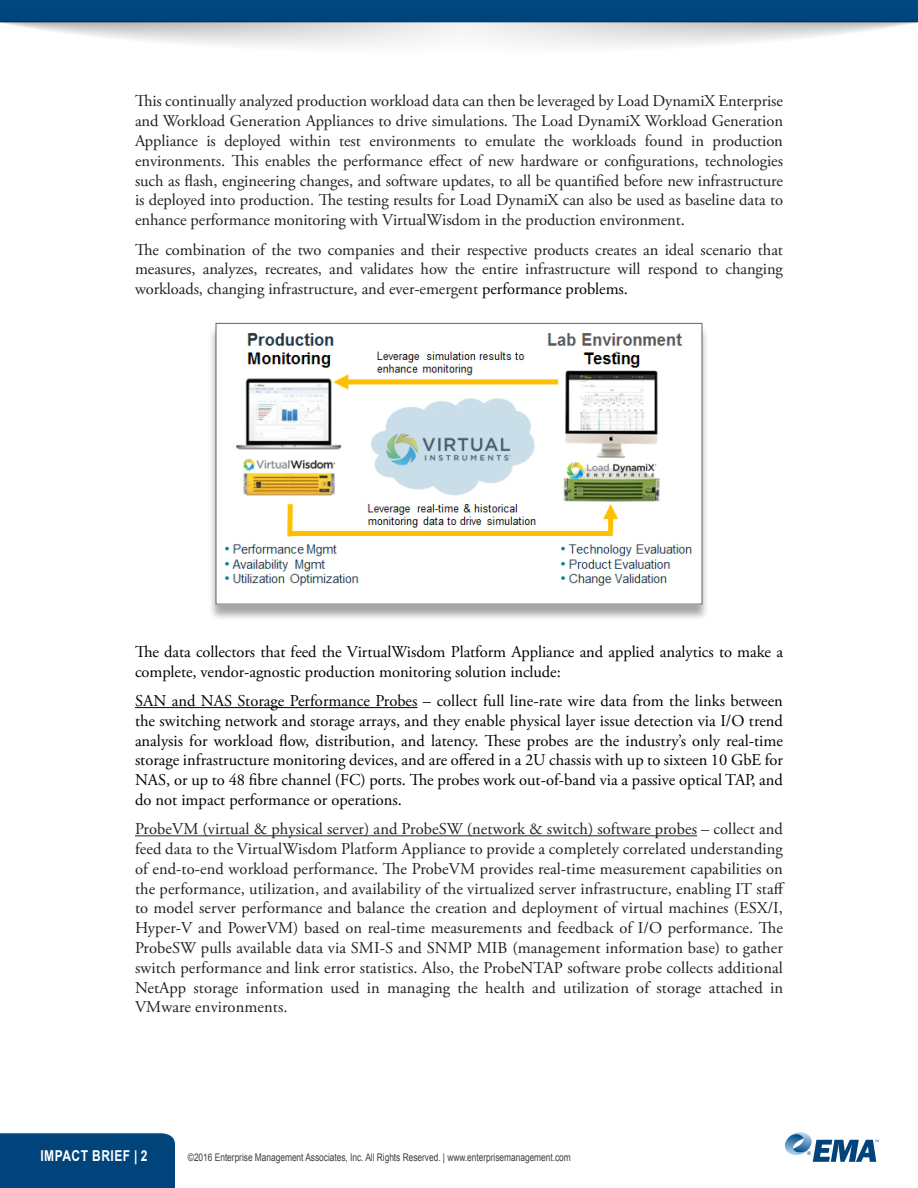
<style>
.page{position:relative;width:918px;height:1188px;background:#fff}
.page>*{position:absolute;margin:0;border:0;box-sizing:border-box;transform-origin:0 0}
.t1{font:16.5px/19.8px "Adobe Garamond Pro";letter-spacing:-.005em;color:#231f20;text-align:justify}
.t2{font:16.5px/19.8px "Adobe Garamond Pro";letter-spacing:-.005em;color:#000}
.Page_footer{font:700 15px "Arial";letter-spacing:.04em;color:#fff;scale:.8 1}
.Copyright_info{font:10.5px "Arial";letter-spacing:-.005em;color:#3e3e3f;scale:.8 1}
.s1{color:#000}
</style>
<div class="page">
<div style="left:0;top:1132px;width:176px;height:56px;background:#00447b"></div>
<svg style="left:784px;top:1132px;width:95px;height:30px"></svg>
<svg style="left:0;top:0;width:918px;height:46px"></svg>
<hr style="left:135px;top:707px;width:283px;height:1px;background:#000">
<hr style="left:135px;top:835px;width:562px;height:1px;background:#231f20">
<div style="left:209px;top:325px;width:500px;height:296px;background:#231f20;opacity:.4"></div>
<img style="left:218px;top:325px;width:482px;height:277px">
<div style="left:216px;top:323px;width:486px;height:281px;border:1px solid #636366"></div>
<p class="t1" style="left:135px;top:92px;width:650px">This continually analyzed production workload data can then be leveraged by Load DynamiX Enterprise and Workload Generation Appliances to drive simulations. The Load DynamiX Workload Generation Appliance is deployed within test environments to emulate the workloads found in production environments. This enables the performance effect of new hardware or configurations, technologies such as flash, engineering changes, and software updates, to all be quantified before new infrastructure is deployed into production. The testing results for Load DynamiX can also be used as baseline data to enhance performance monitoring with VirtualWisdom in the production environment.</p>
<p class="t1" style="left:135px;top:240px;width:650px">The combination of the two companies and their respective products creates an ideal scenario that measures, analyzes, recreates, and validates how the entire infrastructure will respond to changing workloads, changing infrastructure, and ever-emergent <span class="s1">performance problems.</span></p>
<p class="t2" style="left:135px;top:642px;width:650px">The data collectors that feed the VirtualWisdom Platform Appliance and applied analytics to make a complete, vendor-agnostic production monitoring solution include:</p>
<p class="t2" style="left:135px;top:691px;width:650px;text-align:justify">SAN and NAS Storage Performance Probes – collect full line-rate wire data from the links between the switching network and storage arrays, and they enable physical layer issue detection via I/O trend analysis for workload flow, distribution, and latency. These probes are the industry’s only real-time storage infrastructure monitoring devices, and are offered in a 2U chassis with up to sixteen 10 GbE for NAS, or up to 48 fibre channel (FC) ports. The probes work out-of-band via a passive optical TAP, and do not impact performance or operations.</p>
<p class="t1" style="left:135px;top:820px;width:651px">ProbeVM (virtual &amp; physical server) and ProbeSW (network &amp; switch) software probes – collect and feed data to the VirtualWisdom Platform Appliance to provide a completely correlated understanding of end-to-end workload performance. The ProbeVM provides real-time measurement capabilities on the performance, utilization, and availability of the virtualized server infrastructure, enabling IT staff to model server performance and balance the creation and deployment of virtual machines (ESX/I, Hyper-V and PowerVM) based on real-time measurements and feedback of I/O performance. The ProbeSW pulls available data via SMI-S and SNMP MIB (management information base) to gather switch performance and link error statistics. Also, the ProbeNTAP software probe collects additional NetApp storage information used in managing the health and utilization of storage attached in VMware environments.</p>
<p class="Page_footer" style="left:40px;top:1146px;width:135px">IMPACT BRIEF | 2</p>
<p class="Copyright_info" style="left:188px;top:1150px;width:480px">©2016 Enterprise Management Associates, Inc. All Rights Reserved. | www.enterprisemanagement.com</p>
</div>
